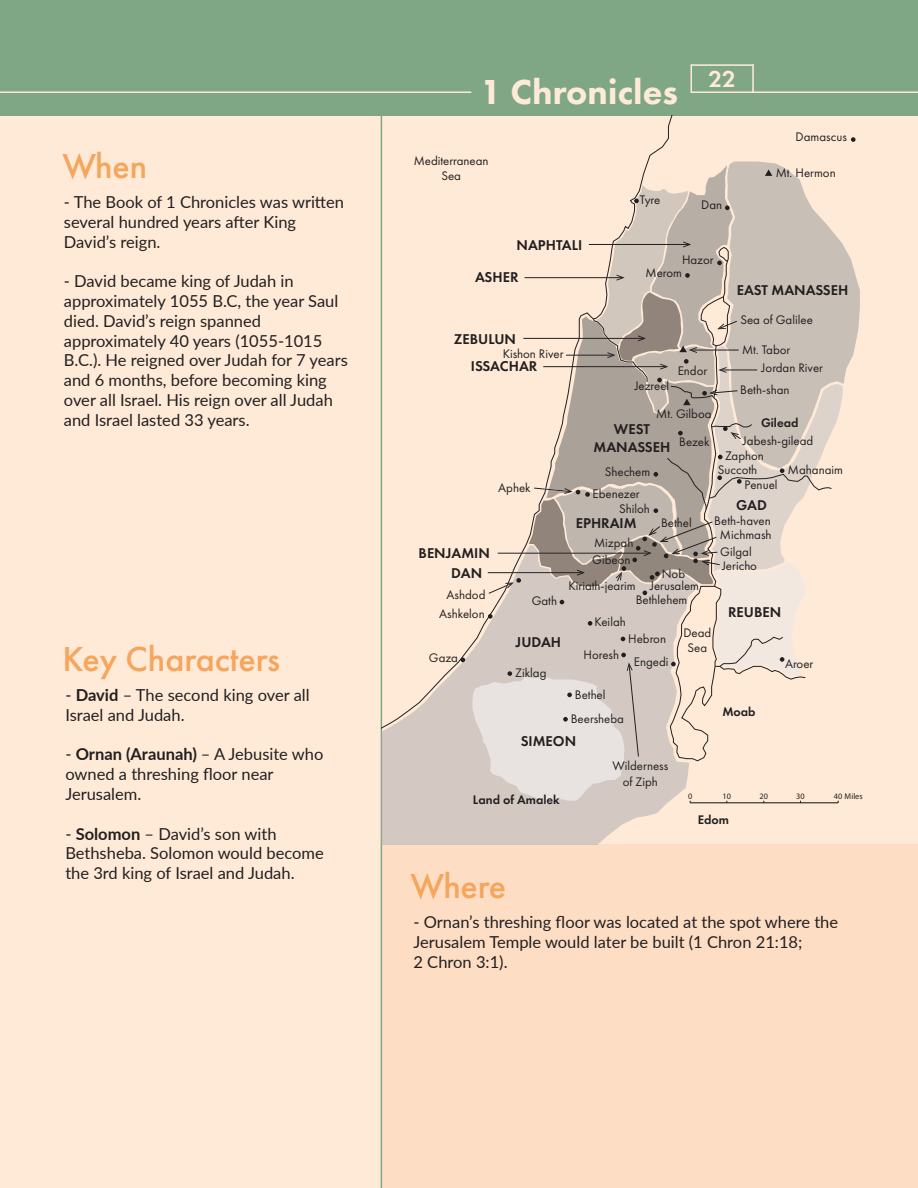
<style>
.page{position:relative;width:918px;height:1188px;background:#feead7}
.page>*{position:absolute;margin:0;border:0;box-sizing:border-box;transform-origin:0 0}
.t1{font:500 36px "Futura PT";color:#f6a55c}
.t2{font:800 36px "Futura PT";color:#fdead7}
.t3{font:600 24px "Futura PT";color:#fdead7}
.t4{font:16.5px/19.8px "Lato";color:#231f20}
.t5{font:600 14.7px/17.7px "Futura PT";color:#231f20;text-align:center}
.t6{font:12.9px/15.5px "Futura PT";color:#231f20;text-align:center}
.t7{font:600 12.9px "Futura PT";color:#231f20}
.t8{font:8.25px "Myriad Pro";color:#231f20}
.s1{font-weight:700}
</style>
<div class="page">
<div style="left:0;top:0;width:918px;height:115px;background:#7fa685"></div>
<div style="left:381px;top:845px;width:537px;height:343px;background:#fddec4"></div>
<hr style="left:381px;top:115px;width:1px;height:1073px;background:#7fa685">
<svg style="left:381px;top:730px;width:317px;height:115px;background:#d8cdc4"></svg>
<svg style="left:381px;top:115px;width:294px;height:615px"></svg>
<svg style="left:851px;top:137px;width:5px;height:5px"></svg>
<svg style="left:461px;top:658px;width:4px;height:4px"></svg>
<svg style="left:473px;top:161px;width:387px;height:643px"></svg>
<hr style="left:0;top:91px;width:471px;height:2px;background:#feead7">
<hr style="left:691px;top:91px;width:227px;height:2px;background:#feead7">
<hr style="left:691px;top:64px;width:63px;height:2px;background:#feead7">
<hr style="left:752px;top:64px;width:2px;height:28px;background:#feead7">
<svg style="left:691px;top:64px;width:1px;height:27px"></svg>
<h1 class="t1" style="left:63px;top:145px;width:86px">When</h1>
<p class="t4" style="left:64px;top:191px;width:282px">- The Book of 1 Chronicles was written several hundred years after King<br>David’s reign.</p>
<p class="t4" style="left:64px;top:271px;width:285px">- David became king of Judah in approximately 1055 B.C, the year Saul died. David’s reign spanned approximately 40 years (1055-1015<br>B.C.). He reigned over Judah for 7 years and 6 months, before becoming king over all Israel. His reign over all Judah and Israel lasted 33 years.</p>
<h1 class="t1" style="left:63px;top:638px;width:219px">Key Characters</h1>
<p class="t4" style="left:65px;top:684px;width:246px">- <span class="s1">David</span> – The second king over all<br>Israel and Judah.</p>
<p class="t4" style="left:65px;top:744px;width:260px">- <span class="s1">Ornan (Araunah)</span> – A Jebusite who owned a threshing floor near<br>Jerusalem.</p>
<p class="t4" style="left:65px;top:823px;width:260px">- <span class="s1">Solomon</span> – David’s son with<br>Bethsheba. Solomon would become the 3rd king of Israel and Judah.</p>
<h1 class="t2" style="left:481px;top:70px;width:199px">1 Chronicles</h1>
<h2 class="t3" style="left:709px;top:64px;width:29px">22</h2>
<p class="t6" style="left:414px;top:153px;width:76px">Mediterranean<br>Sea</p>
<p class="t5" style="left:517px;top:236px;width:67px">NAPHTALI</p>
<p class="t5" style="left:475px;top:268px;width:45px">ASHER</p>
<p class="t6" style="left:640px;top:192px;width:22px">Tyre</p>
<p class="t6" style="left:701px;top:197px;width:22px">Dan</p>
<p class="t6" style="left:682px;top:252px;width:33px">Hazor</p>
<p class="t6" style="left:646px;top:265px;width:38px">Merom</p>
<p class="t6" style="left:796px;top:129px;width:53px">Damascus</p>
<p class="t6" style="left:776px;top:165px;width:62px">Mt. Hermon</p>
<p class="t5" style="left:737px;top:281px;width:113px">EAST MANASSEH</p>
<p class="t5" style="left:454px;top:330px;width:64px">ZEBULUN</p>
<p class="t6" style="left:503px;top:346px;width:62px">Kishon River</p>
<p class="t5" style="left:471px;top:358px;width:68px">ISSACHAR</p>
<p class="t6" style="left:498px;top:480px;width:34px">Aphek</p>
<p class="t5" style="left:451px;top:543px;width:40px;line-height:19.8px;text-align:left;text-indent:-33px">BENJAMIN<br>DAN</p>
<p class="t6" style="left:740px;top:312px;width:74px">Sea of Galilee</p>
<p class="t6" style="left:678px;top:363px;width:31px">Endor</p>
<p class="t6" style="left:742px;top:342px;width:50px">Mt. Tabor</p>
<p class="t6" style="left:762px;top:360px;width:63px">Jordan River</p>
<p class="t6" style="left:635px;top:378px;width:36px">Jezreel</p>
<p class="t6" style="left:740px;top:382px;width:51px">Beth-shan</p>
<p class="t6" style="left:656px;top:406px;width:57px">Mt. Gilboa</p>
<p class="t7" style="left:761px;top:414px;width:39px">Gilead</p>
<p class="t5" style="left:594px;top:420px;width:78px">WEST<br>MANASSEH</p>
<p class="t6" style="left:743px;top:433px;width:72px">Jabesh-gilead</p>
<p class="t6" style="left:679px;top:434px;width:32px">Bezek</p>
<p class="t6" style="left:725px;top:448px;width:40px">Zaphon</p>
<p class="t6" style="left:745px;top:477px;width:34px">Penuel</p>
<p class="t6" style="left:718px;top:462px;width:41px">Succoth</p>
<p class="t6" style="left:788px;top:462px;width:57px">Mahanaim</p>
<p class="t6" style="left:605px;top:464px;width:47px">Shechem</p>
<p class="t6" style="left:593px;top:486px;width:49px">Ebenezer</p>
<p class="t6" style="left:594px;top:535px;width:41px">Mizpah</p>
<p class="t5" style="left:736px;top:496px;width:32px">GAD</p>
<p class="t6" style="left:619px;top:501px;width:32px">Shiloh</p>
<p class="t6" style="left:661px;top:514px;width:32px">Bethel</p>
<p class="t6" style="left:714px;top:513px;width:58px">Beth-haven</p>
<p class="t5" style="left:576px;top:514px;width:62px">EPHRAIM</p>
<p class="t6" style="left:720px;top:527px;width:53px">Michmash</p>
<p class="t6" style="left:720px;top:544px;width:33px">Gilgal</p>
<p class="t6" style="left:592px;top:552px;width:40px">Gibeon</p>
<p class="t6" style="left:722px;top:558px;width:36px">Jericho</p>
<p class="t6" style="left:662px;top:566px;width:25px">Nob</p>
<p class="t6" style="left:439px;top:585px;width:48px;line-height:19.6px">Ashdod<br>Ashkelon</p>
<p class="t6" style="left:429px;top:650px;width:31px">Gaza</p>
<p class="t6" style="left:532px;top:593px;width:27px">Gath</p>
<p class="t5" style="left:516px;top:633px;width:47px">JUDAH</p>
<p class="t6" style="left:515px;top:665px;width:33px">Ziklag</p>
<p class="t6" style="left:650px;top:578px;width:51px">Jerusalem</p>
<p class="t6" style="left:569px;top:578px;width:69px">Kiriath-jearim</p>
<p class="t6" style="left:636px;top:592px;width:53px">Bethlehem</p>
<p class="t6" style="left:595px;top:614px;width:33px">Keilah</p>
<p class="t6" style="left:584px;top:647px;width:37px">Horesh</p>
<p class="t6" style="left:628px;top:631px;width:39px">Hebron</p>
<p class="t6" style="left:634px;top:654px;width:36px">Engedi</p>
<p class="t6" style="left:571px;top:682px;width:55px;line-height:24.5px;text-align:left;text-indent:4px">Bethel<br>Beersheba</p>
<p class="t6" style="left:683px;top:625px;width:29px">Dead<br>Sea</p>
<p class="t5" style="left:521px;top:732px;width:57px">SIMEON</p>
<p class="t6" style="left:612px;top:758px;width:57px">Wilderness of Ziph</p>
<p class="t5" style="left:728px;top:603px;width:55px">REUBEN</p>
<p class="t7" style="left:722px;top:703px;width:35px">Moab</p>
<p class="t6" style="left:785px;top:656px;width:30px">Aroer</p>
<p class="t7" style="left:473px;top:791px;width:88px">Land of Amalek</p>
<p class="t8" style="left:688px;top:791px;width:6px">0</p>
<p class="t8" style="left:723px;top:791px;width:10px">10</p>
<p class="t8" style="left:760px;top:791px;width:10px">20</p>
<p class="t8" style="left:796px;top:791px;width:10px">30</p>
<p class="t8" style="left:834px;top:791px;width:30px">40 Miles</p>
<p class="t7" style="left:698px;top:811px;width:33px">Edom</p>
<h1 class="t1" style="left:411px;top:865px;width:97px">Where</h1>
<p class="t4" style="left:414px;top:912px;width:426px">- Ornan’s threshing floor was located at the spot where the<br>Jerusalem Temple would later be built (1 Chron 21:18;<br>2 Chron 3:1).</p>
</div>
